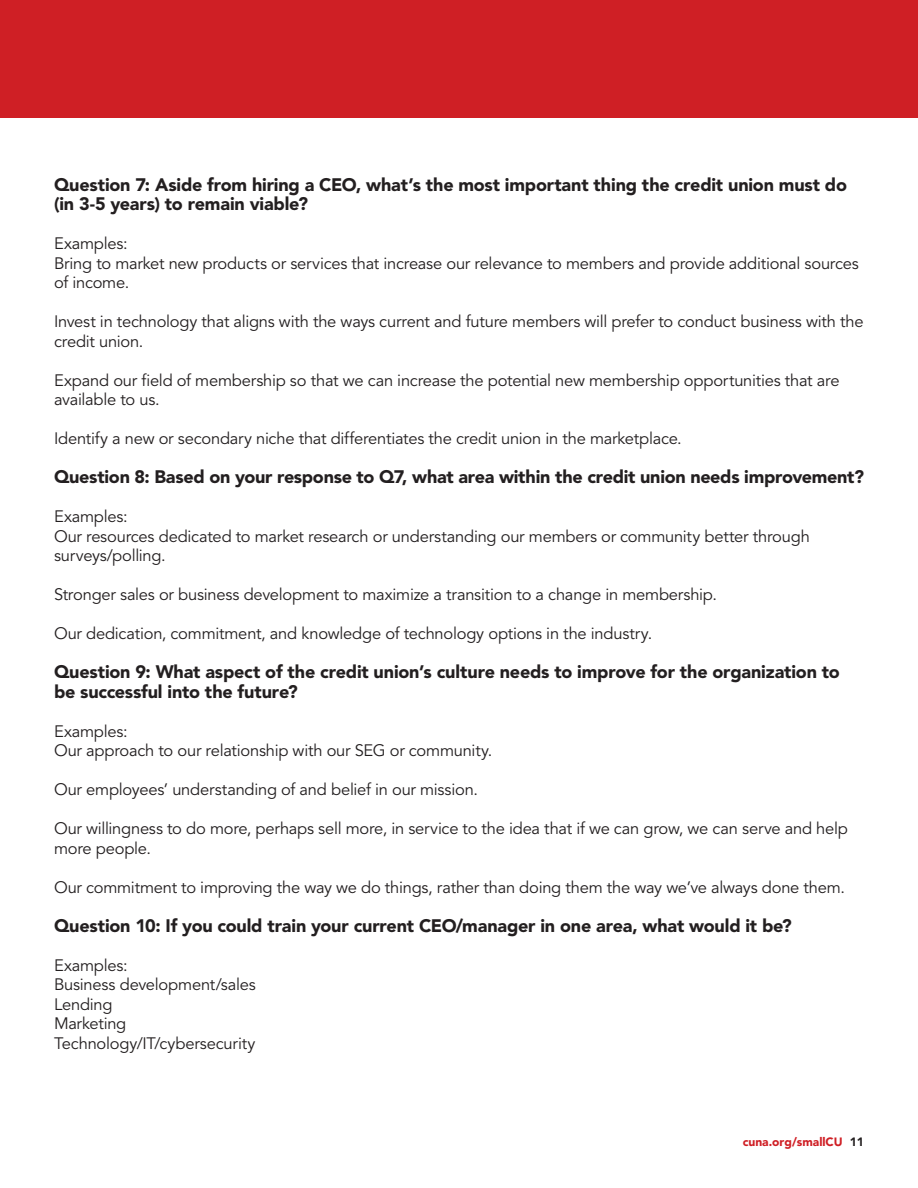
<style>
.page{position:relative;width:918px;height:1188px;background:#fff}
.page>*{position:absolute;margin:0;border:0;box-sizing:border-box;transform-origin:0 0}
.Questions_Subhead_2{font:900 18px/19.5px "Avenir LT Std";letter-spacing:-.01em;color:#231f20}
.Body{font:16.5px/19.5px "Avenir LT Std";letter-spacing:-.015em;color:#231f20}
.t1{font:900 12px "Avenir LT Std";color:#cf1f25}
.s1{color:#231f20}
</style>
<div class="page">
<div style="left:0;top:0;width:918px;height:118px;background:#cf1f25"></div>
<p class="Questions_Subhead_2" style="left:54px;top:174px;width:794px">Question 7: Aside from hiring a CEO, what’s the most important thing the credit union must do (in 3-5 years) to remain viable?</p>
<p class="Body" style="left:54px;top:234px;width:75px">Examples:</p>
<p class="Body" style="left:54px;top:254px;width:806px">Bring to market new products or services that increase our relevance to members and provide additional sources of income.</p>
<p class="Body" style="left:54px;top:312px;width:811px">Invest in technology that aligns with the ways current and future members will prefer to conduct business with the credit union.</p>
<p class="Body" style="left:54px;top:371px;width:787px">Expand our field of membership so that we can increase the potential new membership opportunities that are available to us.</p>
<p class="Body" style="left:54px;top:429px;width:629px">Identify a new or secondary niche that differentiates the credit union in the marketplace.</p>
<p class="Questions_Subhead_2" style="left:54px;top:467px;width:812px">Question 8: Based on your response to Q7, what area within the credit union needs improvement?</p>
<p class="Body" style="left:54px;top:507px;width:75px">Examples:</p>
<p class="Body" style="left:54px;top:527px;width:757px">Our resources dedicated to market research or understanding our members or community better through surveys/polling.</p>
<p class="Body" style="left:54px;top:585px;width:665px">Stronger sales or business development to maximize a transition to a change in membership.</p>
<p class="Body" style="left:54px;top:624px;width:600px">Our dedication, commitment, and knowledge of technology options in the industry.</p>
<p class="Questions_Subhead_2" style="left:54px;top:662px;width:787px">Question 9: What aspect of the credit union’s culture needs to improve for the organization to be successful into the future?</p>
<p class="Body" style="left:54px;top:722px;width:75px">Examples:</p>
<p class="Body" style="left:54px;top:741px;width:440px">Our approach to our relationship with our SEG or community.</p>
<p class="Body" style="left:54px;top:780px;width:426px">Our employees’ understanding of and belief in our mission.</p>
<p class="Body" style="left:54px;top:819px;width:795px">Our willingness to do more, perhaps sell more, in service to the idea that if we can grow, we can serve and help more people.</p>
<p class="Body" style="left:54px;top:878px;width:793px">Our commitment to improving the way we do things, rather than doing them the way we’ve always done them.</p>
<p class="Questions_Subhead_2" style="left:54px;top:915px;width:740px">Question 10: If you could train your current CEO/manager in one area, what would it be?</p>
<p class="Body" style="left:54px;top:956px;width:75px">Examples:</p>
<p class="Body" style="left:54px;top:975px;width:203px">Business development/sales</p>
<p class="Body" style="left:54px;top:995px;width:60px">Lending</p>
<p class="Body" style="left:54px;top:1014px;width:74px">Marketing</p>
<p class="Body" style="left:54px;top:1034px;width:203px">Technology/IT/cybersecurity</p>
<p class="t1" style="left:743px;top:1135px;width:123px">cuna.org/smallCU <span class="s1">11</span></p>
</div>
